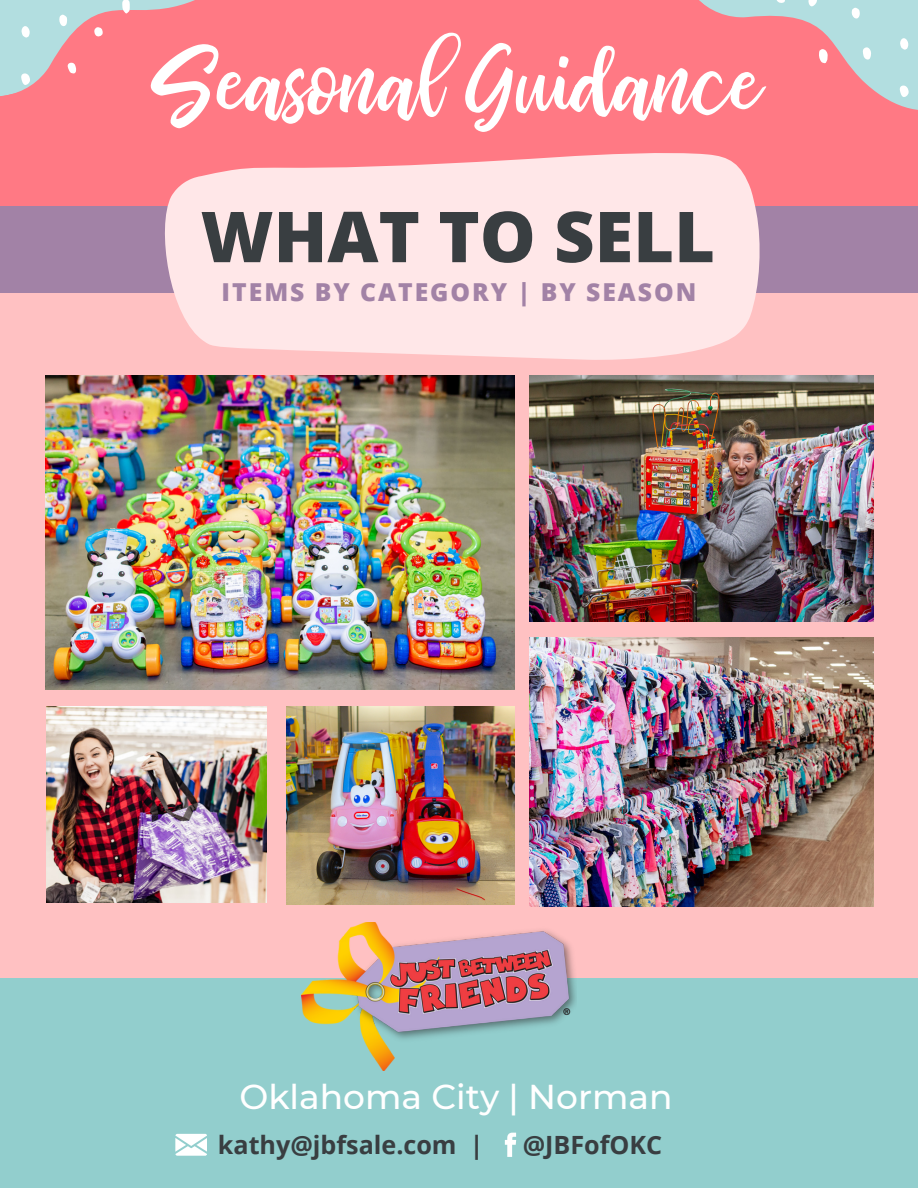
<style>
.page{position:relative;width:918px;height:1188px;background:#fff}
.page>*{position:absolute;margin:0;border:0;box-sizing:border-box;transform-origin:0 0}
.t1{font:82.5px "bhatoshine";letter-spacing:.015em;color:#fff}
.t2{font:800 70.35px "Open Sans";color:#393e41}
.t3{font:500 34.5px "Montserrat";color:#fff}
.t4{font:700 25.2px "Open Sans";color:#393e41}
.t5{font:800 24.75px "Open Sans";letter-spacing:.08em;color:#a282a6}
</style>
<div class="page">
<div style="left:0;top:0;width:918px;height:464px;background:#ff7984"></div>
<div style="left:0;top:206px;width:918px;height:100px;background:#a282a6"></div>
<div style="left:0;top:293px;width:918px;height:743px;background:#ffc1c2"></div>
<svg style="left:165px;top:153px;width:595px;height:207px;background:#fedfe0"></svg>
<div style="left:0;top:979px;width:918px;height:209px;background:#92cecd"></div>
<img style="left:301px;top:922px;width:276px;height:149px">
<img style="left:530px;top:376px;width:343px;height:245px">
<img style="left:287px;top:707px;width:228px;height:198px">
<img style="left:46px;top:376px;width:469px;height:314px">
<img style="left:530px;top:637px;width:343px;height:269px">
<svg style="left:640px;top:0;width:278px;height:178px"></svg>
<svg style="left:0;top:0;width:195px;height:96px"></svg>
<svg style="left:819px;top:49px;width:9px;height:14px"></svg>
<svg style="left:900px;top:85px;width:9px;height:12px"></svg>
<svg style="left:863px;top:47px;width:9px;height:13px"></svg>
<svg style="left:808px;top:0;width:9px;height:7px"></svg>
<svg style="left:900px;top:38px;width:9px;height:12px"></svg>
<svg style="left:776px;top:0;width:9px;height:4px"></svg>
<svg style="left:851px;top:8px;width:9px;height:11px"></svg>
<svg style="left:505px;top:1133px;width:11px;height:24px"></svg>
<svg style="left:175px;top:1134px;width:32px;height:21px"></svg>
<img style="left:46px;top:707px;width:221px;height:196px">
<p class="t1" style="left:155px;top:22px;width:608px">Seasonal Guidance</p>
<p class="t2" style="left:201px;top:187px;width:516px">WHAT TO SELL</p>
<p class="t5" style="left:222px;top:274px;width:476px">ITEMS BY CATEGORY | BY SEASON</p>
<p class="t3" style="left:239px;top:1075px;width:435px">Oklahoma City | Norman</p>
<p class="t4" style="left:218px;top:1127px;width:267px">kathy@jbfsale.com |</p>
<p class="t4" style="left:523px;top:1127px;width:141px">@JBFofOKC</p>
</div>
